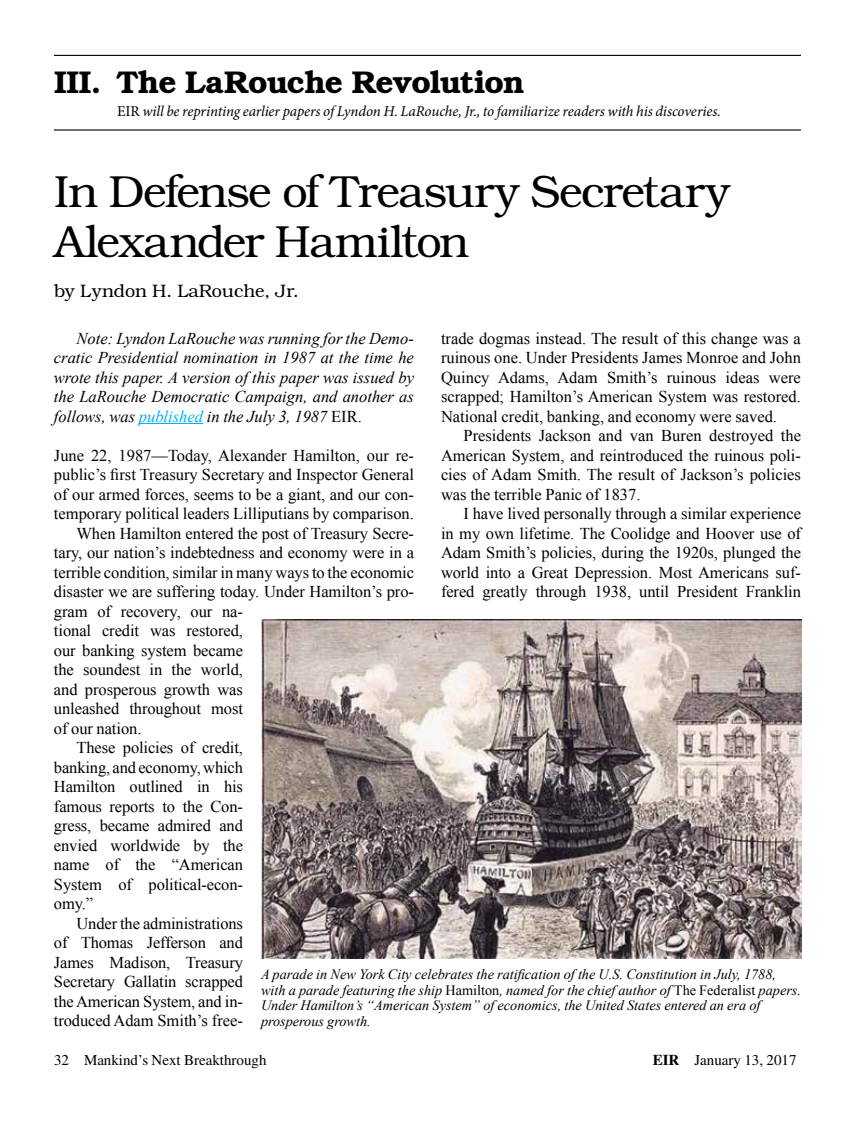
<style>
.page{position:relative;width:864px;height:1134px;background:#fff}
.page>*{position:absolute;margin:0;border:0;box-sizing:border-box;transform-origin:0 0}
.t1{font:300 45px/49.5px "Bookman";letter-spacing:-.035em;color:#000}
.t2{font:600 31.5px "Bookman";letter-spacing:-.025em;color:#000}
.t3{font:300 18px "Bookman";color:#000}
.t4{font:16.5px/19.5px "Times New Roman";letter-spacing:-.005em;color:#000;text-align:justify}
.t5{font:italic 16.5px/19.5px "Times New Roman";color:#000;text-align:justify}
.t6{font:italic 15px "Minion Pro";letter-spacing:-.01em;color:#000}
.t7{font:15px "Times";color:#000}
.t8{font:italic 14.25px/15.8px "Times New Roman";color:#000}
.s1{font-style:normal}
.s2{color:#00aeef}
.s3{font-weight:700}
</style>
<div class="page">
<hr style="left:139px;top:423px;width:64px;height:1px;background:#00aeef">
<hr style="left:54px;top:55px;width:747px;height:1px;background:#000">
<hr style="left:54px;top:129px;width:747px;height:2px;background:#000">
<img style="left:261px;top:620px;width:540px;height:339px">
<h2 class="t2" style="left:54px;top:64px;width:472px">III. The LaRouche Revolution</h2>
<p class="t6" style="left:117px;top:101px;width:606px"><span class="s1">EIR</span> will be reprinting earlier papers of Lyndon H. LaRouche, Jr., to familiarize readers with his discoveries.</p>
<h1 class="t1" style="left:54px;top:167px;width:678px">In Defense of Treasury Secretary<br>Alexander Hamilton</h1>
<p class="t3" style="left:54px;top:280px;width:246px">by Lyndon H. LaRouche, Jr.</p>
<p class="t5" style="left:54px;top:328px;width:362px;text-indent:23px">Note: Lyndon LaRouche was running for the Demo&shy;cratic Presidential nomination in 1987 at the time he wrote this paper. A version of this paper was issued by the LaRouche Democratic Campaign, and another as follows, was <span class="s2">published</span> in the July 3, 1987 <span class="s1">EIR.</span></p>
<p class="t4" style="left:54px;top:445px;width:361px">June 22, 1987—Today, Alexander Hamilton, our re-</p>
<p class="t4" style="left:54px;top:465px;width:361px">public’s first Treasury Secretary and Inspector General</p>
<p class="t4" style="left:54px;top:484px;width:362px">of our armed forces, seems to be a giant, and our con-</p>
<p class="t4" style="left:54px;top:504px;width:362px">temporary political leaders Lilliputians by comparison.</p>
<p class="t4" style="left:76px;top:523px;width:339px">When Hamilton entered the post of Treasury Secre-</p>
<p class="t4" style="left:54px;top:543px;width:362px">tary, our nation’s indebtedness and economy were in a</p>
<p class="t4" style="left:54px;top:562px;width:362px">terrible condition, similar in many ways to the economic</p>
<p class="t4" style="left:54px;top:582px;width:362px">disaster we are suffering today. Under Hamilton’s pro-</p>
<p class="t4" style="left:54px;top:601px;width:191px">gram of recovery, our na-</p>
<p class="t4" style="left:54px;top:621px;width:191px">tional credit was restored,</p>
<p class="t4" style="left:54px;top:640px;width:191px">our banking system became</p>
<p class="t4" style="left:54px;top:660px;width:191px">the soundest in the world,</p>
<p class="t4" style="left:54px;top:679px;width:190px">and prosperous growth was</p>
<p class="t4" style="left:54px;top:699px;width:191px">unleashed throughout most</p>
<p class="t4" style="left:54px;top:718px;width:89px">of our nation.</p>
<p class="t4" style="left:76px;top:738px;width:168px">These policies of credit,</p>
<p class="t4" style="left:54px;top:757px;width:191px">banking, and economy, which</p>
<p class="t4" style="left:54px;top:777px;width:191px">Hamilton outlined in his</p>
<p class="t4" style="left:54px;top:796px;width:191px">famous reports to the Con-</p>
<p class="t4" style="left:54px;top:816px;width:191px">gress, became admired and</p>
<p class="t4" style="left:54px;top:835px;width:191px">envied worldwide by the</p>
<p class="t4" style="left:54px;top:855px;width:191px">name of the “American</p>
<p class="t4" style="left:54px;top:874px;width:191px">System of political-econ-</p>
<p class="t4" style="left:54px;top:894px;width:41px">omy.”</p>
<p class="t4" style="left:76px;top:913px;width:168px">Under the administrations</p>
<p class="t4" style="left:54px;top:933px;width:190px">of Thomas Jefferson and</p>
<p class="t4" style="left:54px;top:952px;width:191px">James Madison, Treasury</p>
<p class="t4" style="left:54px;top:972px;width:191px">Secretary Gallatin scrapped</p>
<p class="t4" style="left:54px;top:991px;width:191px">the American System, and in-</p>
<p class="t4" style="left:54px;top:1011px;width:191px">troduced Adam Smith’s free-</p>
<p class="t4" style="left:441px;top:328px;width:361px">trade dogmas instead. The result of this change was a ruinous one. Under Presidents James Monroe and John Quincy Adams, Adam Smith’s ruinous ideas were scrapped; Hamilton’s American System was restored.<br>National credit, banking, and economy were saved.</p>
<p class="t4" style="left:441px;top:426px;width:362px;text-indent:23px">Presidents Jackson and van Buren destroyed the American System, and reintroduced the ruinous poli&shy;cies of Adam Smith. The result of Jackson’s policies was the terrible Panic of 1837.</p>
<p class="t4" style="left:441px;top:504px;width:362px;text-indent:23px">I have lived personally through a similar experience in my own lifetime. The Coolidge and Hoover use of Adam Smith’s policies, during the 1920s, plunged the world into a Great Depression. Most Americans suf&shy;fered greatly through 1938, until President Franklin</p>
<p class="t8" style="left:261px;top:966px;width:542px">A parade in New York City celebrates the ratification of the U.S. Constitution in July, 1788, with a parade featuring the ship <span class="s1">Hamilton</span>, named for the chief author of <span class="s1">The Federalist</span> papers.<br>Under Hamilton’s “American System” of economics, the United States entered an era of prosperous growth.</p>
<p class="t7" style="left:54px;top:1052px;width:214px">32 Mankind’s Next Breakthrough</p>
<p class="t7" style="left:653px;top:1052px;width:145px"><span class="s3">EIR</span> January 13, 2017</p>
</div>
